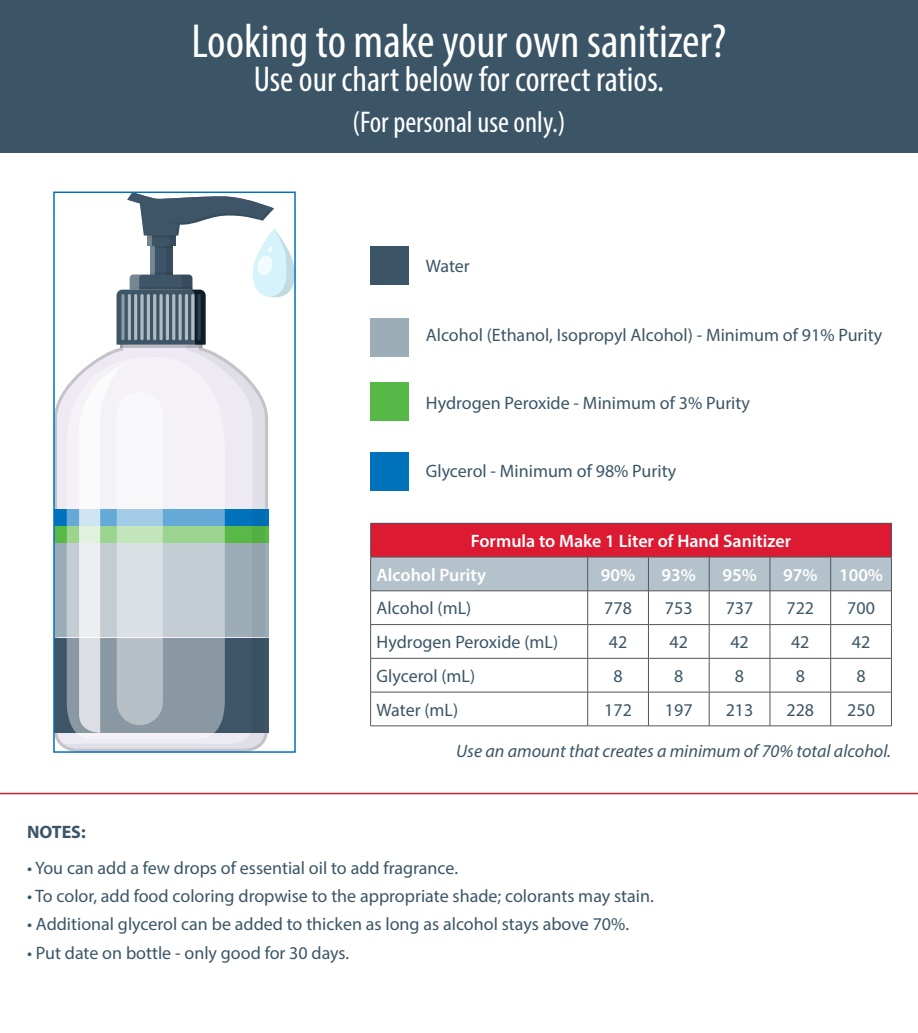
<style>
.page{position:relative;width:918px;height:1033px;background:#fff}
.page>*{position:absolute;margin:0;border:0;box-sizing:border-box;transform-origin:0 0}
.t1{font:condensed 48px "Myriad Pro";color:#fff}
.t2{font:condensed 36px "Myriad Pro";color:#fff}
.t3{font:condensed 30px "Myriad Pro";color:#fff}
.t4{font:18px "Myriad Pro";color:#3b5566}
.t5{font:600 18px "Myriad Pro";color:#fff}
.t6{font:italic 18px "Myriad Pro";color:#3b5566}
.t7{font:700 18px "Myriad Pro";color:#3b5566}
</style>
<div class="page">
<svg style="left:57px;top:392px;width:6px;height:355px;background:#94a8b1"></svg>
<svg style="left:63px;top:336px;width:202px;height:413px"></svg>
<svg style="left:120px;top:344px;width:82px;height:4px"></svg>
<svg style="left:117px;top:194px;width:176px;height:150px"></svg>
<div style="left:53px;top:191px;width:243px;height:562px;border:2px solid #0072bc"></div>
<div style="left:370px;top:246px;width:39px;height:39px;background:#3b5566"></div>
<div style="left:370px;top:318px;width:39px;height:38px;background:#9badb7"></div>
<div style="left:370px;top:382px;width:39px;height:39px;background:#56b947"></div>
<div style="left:370px;top:452px;width:39px;height:38px;background:#0072bc"></div>
<div style="left:0;top:0;width:918px;height:152px;background:#3b5566"></div>
<div style="left:371px;top:523px;width:520px;height:34px;background:#dc1a32"></div>
<div style="left:371px;top:558px;width:520px;height:32px;background:#b4c2cb"></div>
<hr style="left:370px;top:591px;width:1px;height:33px;background:#54555a">
<hr style="left:587px;top:591px;width:1px;height:33px;background:#54555a">
<hr style="left:648px;top:591px;width:1px;height:33px;background:#54555a">
<hr style="left:709px;top:591px;width:1px;height:33px;background:#54555a">
<hr style="left:770px;top:591px;width:1px;height:33px;background:#54555a">
<hr style="left:830px;top:591px;width:1px;height:33px;background:#54555a">
<hr style="left:891px;top:591px;width:1px;height:33px;background:#54555a">
<hr style="left:370px;top:624px;width:218px;height:1px;background:#54555a">
<hr style="left:370px;top:625px;width:1px;height:33px;background:#54555a">
<hr style="left:588px;top:624px;width:60px;height:1px;background:#54555a">
<hr style="left:587px;top:625px;width:1px;height:33px;background:#54555a">
<hr style="left:648px;top:624px;width:61px;height:1px;background:#54555a">
<hr style="left:648px;top:625px;width:1px;height:33px;background:#54555a">
<hr style="left:709px;top:624px;width:61px;height:1px;background:#54555a">
<hr style="left:709px;top:625px;width:1px;height:33px;background:#54555a">
<hr style="left:770px;top:624px;width:61px;height:1px;background:#54555a">
<hr style="left:770px;top:625px;width:1px;height:33px;background:#54555a">
<hr style="left:831px;top:624px;width:61px;height:1px;background:#54555a">
<hr style="left:830px;top:625px;width:1px;height:33px;background:#54555a">
<hr style="left:891px;top:625px;width:1px;height:33px;background:#54555a">
<hr style="left:370px;top:658px;width:218px;height:1px;background:#54555a">
<hr style="left:370px;top:658px;width:1px;height:34px;background:#54555a">
<hr style="left:588px;top:658px;width:60px;height:1px;background:#54555a">
<hr style="left:587px;top:658px;width:1px;height:34px;background:#54555a">
<hr style="left:648px;top:658px;width:61px;height:1px;background:#54555a">
<hr style="left:648px;top:658px;width:1px;height:34px;background:#54555a">
<hr style="left:709px;top:658px;width:61px;height:1px;background:#54555a">
<hr style="left:709px;top:658px;width:1px;height:34px;background:#54555a">
<hr style="left:770px;top:658px;width:61px;height:1px;background:#54555a">
<hr style="left:770px;top:658px;width:1px;height:34px;background:#54555a">
<hr style="left:831px;top:658px;width:61px;height:1px;background:#54555a">
<hr style="left:830px;top:658px;width:1px;height:34px;background:#54555a">
<hr style="left:891px;top:658px;width:1px;height:34px;background:#54555a">
<hr style="left:370px;top:692px;width:218px;height:1px;background:#54555a">
<hr style="left:370px;top:692px;width:1px;height:33px;background:#54555a">
<hr style="left:588px;top:692px;width:60px;height:1px;background:#54555a">
<hr style="left:587px;top:692px;width:1px;height:33px;background:#54555a">
<hr style="left:648px;top:692px;width:61px;height:1px;background:#54555a">
<hr style="left:648px;top:692px;width:1px;height:33px;background:#54555a">
<hr style="left:709px;top:692px;width:61px;height:1px;background:#54555a">
<hr style="left:709px;top:692px;width:1px;height:33px;background:#54555a">
<hr style="left:770px;top:692px;width:61px;height:1px;background:#54555a">
<hr style="left:770px;top:692px;width:1px;height:33px;background:#54555a">
<hr style="left:831px;top:692px;width:61px;height:1px;background:#54555a">
<hr style="left:830px;top:692px;width:1px;height:33px;background:#54555a">
<hr style="left:891px;top:692px;width:1px;height:33px;background:#54555a">
<hr style="left:370px;top:725px;width:218px;height:1px;background:#54555a">
<hr style="left:588px;top:725px;width:60px;height:1px;background:#54555a">
<hr style="left:648px;top:725px;width:61px;height:1px;background:#54555a">
<hr style="left:709px;top:725px;width:61px;height:1px;background:#54555a">
<hr style="left:770px;top:725px;width:61px;height:1px;background:#54555a">
<hr style="left:831px;top:725px;width:61px;height:1px;background:#54555a">
<hr style="left:370px;top:523px;width:218px;height:1px;background:#54555a">
<hr style="left:370px;top:523px;width:1px;height:34px;background:#54555a">
<hr style="left:588px;top:523px;width:60px;height:1px;background:#54555a">
<hr style="left:648px;top:523px;width:61px;height:1px;background:#54555a">
<hr style="left:709px;top:523px;width:61px;height:1px;background:#54555a">
<hr style="left:770px;top:523px;width:61px;height:1px;background:#54555a">
<hr style="left:831px;top:523px;width:61px;height:1px;background:#54555a">
<hr style="left:891px;top:523px;width:1px;height:34px;background:#54555a">
<hr style="left:370px;top:557px;width:218px;height:1px;background:#54555a">
<hr style="left:370px;top:557px;width:1px;height:33px;background:#54555a">
<hr style="left:588px;top:557px;width:60px;height:1px;background:#54555a">
<hr style="left:587px;top:557px;width:1px;height:33px;background:#54555a">
<hr style="left:648px;top:557px;width:61px;height:1px;background:#54555a">
<hr style="left:648px;top:557px;width:1px;height:33px;background:#54555a">
<hr style="left:709px;top:557px;width:61px;height:1px;background:#54555a">
<hr style="left:709px;top:557px;width:1px;height:33px;background:#54555a">
<hr style="left:770px;top:557px;width:61px;height:1px;background:#54555a">
<hr style="left:770px;top:557px;width:1px;height:33px;background:#54555a">
<hr style="left:831px;top:557px;width:61px;height:1px;background:#54555a">
<hr style="left:830px;top:557px;width:1px;height:33px;background:#54555a">
<hr style="left:891px;top:557px;width:1px;height:33px;background:#54555a">
<hr style="left:370px;top:590px;width:218px;height:1px;background:#54555a">
<hr style="left:588px;top:590px;width:60px;height:1px;background:#54555a">
<hr style="left:648px;top:590px;width:61px;height:1px;background:#54555a">
<hr style="left:709px;top:590px;width:61px;height:1px;background:#54555a">
<hr style="left:770px;top:590px;width:61px;height:1px;background:#54555a">
<hr style="left:831px;top:590px;width:61px;height:1px;background:#54555a">
<hr style="left:0;top:793px;width:918px;height:1px;background:#dc1a32">
<p class="t1" style="left:192px;top:12px;width:536px">Looking to make your own sanitizer?</p>
<p class="t2" style="left:254px;top:57px;width:412px">Use our chart below for correct ratios.</p>
<p class="t3" style="left:352px;top:104px;width:215px">(For personal use only.)</p>
<p class="t4" style="left:426px;top:255px;width:45px">Water</p>
<p class="t4" style="left:426px;top:323px;width:458px">Alcohol (Ethanol, Isopropyl Alcohol) - Minimum of 91% Purity</p>
<p class="t4" style="left:426px;top:392px;width:326px">Hydrogen Peroxide - Minimum of 3% Purity</p>
<p class="t4" style="left:426px;top:460px;width:252px">Glycerol - Minimum of 98% Purity</p>
<p class="t5" style="left:471px;top:529px;width:322px">Formula to Make 1 Liter of Hand Sanitizer</p>
<p class="t5" style="left:377px;top:563px;width:111px">Alcohol Purity</p>
<p class="t5" style="left:601px;top:563px;width:36px">90%</p>
<p class="t5" style="left:662px;top:563px;width:36px">93%</p>
<p class="t5" style="left:722px;top:563px;width:36px">95%</p>
<p class="t5" style="left:783px;top:563px;width:36px">97%</p>
<p class="t5" style="left:839px;top:563px;width:46px">100%</p>
<p class="t4" style="left:377px;top:597px;width:96px">Alcohol (mL)</p>
<p class="t4" style="left:604px;top:597px;width:29px">778</p>
<p class="t4" style="left:665px;top:597px;width:29px">753</p>
<p class="t4" style="left:726px;top:597px;width:29px">737</p>
<p class="t4" style="left:786px;top:597px;width:29px">722</p>
<p class="t4" style="left:847px;top:597px;width:29px">700</p>
<p class="t4" style="left:377px;top:631px;width:183px">Hydrogen Peroxide (mL)</p>
<p class="t4" style="left:609px;top:631px;width:20px">42</p>
<p class="t4" style="left:670px;top:631px;width:20px">42</p>
<p class="t4" style="left:730px;top:631px;width:20px">42</p>
<p class="t4" style="left:791px;top:631px;width:20px">42</p>
<p class="t4" style="left:852px;top:631px;width:20px">42</p>
<p class="t4" style="left:377px;top:665px;width:100px">Glycerol (mL)</p>
<p class="t4" style="left:613px;top:665px;width:11px">8</p>
<p class="t4" style="left:674px;top:665px;width:11px">8</p>
<p class="t4" style="left:735px;top:665px;width:11px">8</p>
<p class="t4" style="left:796px;top:665px;width:11px">8</p>
<p class="t4" style="left:856px;top:665px;width:11px">8</p>
<p class="t4" style="left:377px;top:698px;width:83px">Water (mL)</p>
<p class="t4" style="left:604px;top:698px;width:29px">172</p>
<p class="t4" style="left:665px;top:698px;width:29px">197</p>
<p class="t4" style="left:726px;top:698px;width:29px">213</p>
<p class="t4" style="left:786px;top:698px;width:29px">228</p>
<p class="t4" style="left:847px;top:698px;width:29px">250</p>
<p class="t6" style="left:456px;top:740px;width:436px">Use an amount that creates a minimum of 70% total alcohol.</p>
<p class="t7" style="left:27px;top:820px;width:60px">NOTES:</p>
<p class="t4" style="left:27px;top:856px;width:433px">• You can add a few drops of essential oil to add fragrance.</p>
<p class="t4" style="left:27px;top:885px;width:628px">• To color, add food coloring dropwise to the appropriate shade; colorants may stain.</p>
<p class="t4" style="left:27px;top:913px;width:604px">• Additional glycerol can be added to thicken as long as alcohol stays above 70%.</p>
<p class="t4" style="left:27px;top:941px;width:324px">• Put date on bottle - only good for 30 days.</p>
</div>
